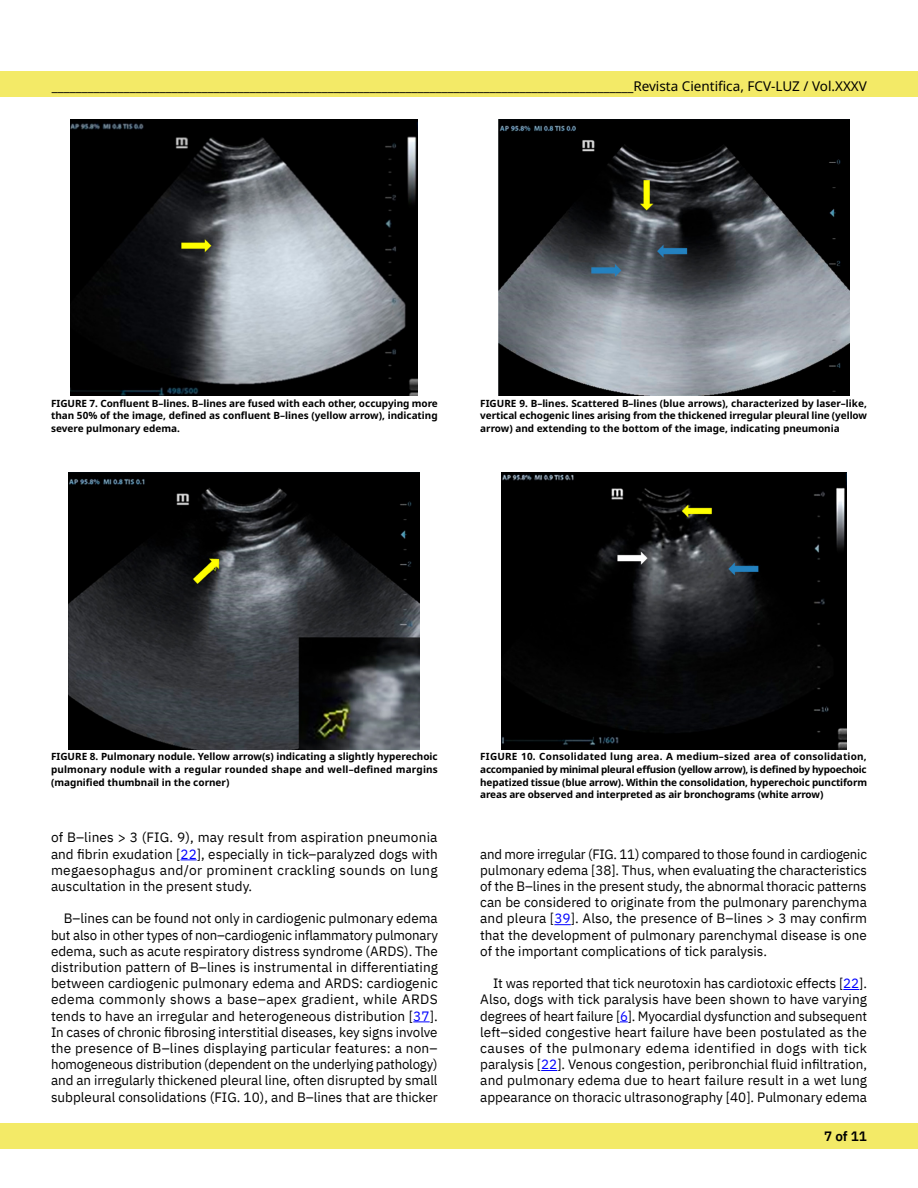
<style>
.page{position:relative;width:918px;height:1188px;background:#fff}
.page>*{position:absolute;margin:0;border:0;box-sizing:border-box;transform-origin:0 0}
.t1{font:13.5px/16.2px "IBM Plex Sans";color:#000;text-align:justify}
.t2{font:13.5px "Noto Sans";color:#000}
.t3{font:600 13.5px "IBM Plex Sans";color:#000}
.t4{font:700 10.05px/12.6px "Noto Sans";color:#000;text-align:justify}
.s1{color:#00f}
</style>
<div class="page">
<div style="left:0;top:71px;width:918px;height:26px;background:#f3ea67"></div>
<div style="left:0;top:1123px;width:918px;height:25px;background:#f3ea67"></div>
<img style="left:69px;top:473px;width:351px;height:276px">
<img style="left:501px;top:473px;width:345px;height:276px">
<img style="left:71px;top:119px;width:347px;height:276px">
<img style="left:498px;top:119px;width:351px;height:276px">
<svg style="left:180px;top:859px;width:17px;height:1px"></svg>
<svg style="left:413px;top:1021px;width:17px;height:1px"></svg>
<svg style="left:554px;top:924px;width:17px;height:1px"></svg>
<svg style="left:843px;top:989px;width:16px;height:1px"></svg>
<svg style="left:541px;top:1070px;width:16px;height:1px"></svg>
<p class="t2" style="left:52px;top:79px;width:817px">_________________________________________________________________________________________________Revista Cientifica, FCV-LUZ / Vol.XXXV</p>
<p class="t4" style="left:51px;top:397px;width:388px">FIGURE 7. Confluent B–lines. B–lines are fused with each other, occupying more than 50% of the image, defined as confluent B–lines (yellow arrow), indicating severe pulmonary edema.</p>
<p class="t4" style="left:480px;top:397px;width:388px">FIGURE 9. B–lines. Scattered B–lines (blue arrows), characterized by laser–like, vertical echogenic lines arising from the thickened irregular pleural line (yellow arrow) and extending to the bottom of the image, indicating pneumonia</p>
<p class="t4" style="left:51px;top:751px;width:388px">FIGURE 8. Pulmonary nodule. Yellow arrow(s) indicating a slightly hyperechoic pulmonary nodule with a regular rounded shape and well–defined margins (magnified thumbnail in the corner)</p>
<p class="t4" style="left:480px;top:751px;width:388px">FIGURE 10. Consolidated lung area. A medium–sized area of consolidation, accompanied by minimal pleural effusion (yellow arrow), is defined by hypoechoic hepatized tissue (blue arrow). Within the consolidation, hyperechoic punctiform areas are observed and interpreted as air bronchograms (white arrow)</p>
<p class="t1" style="left:51px;top:828px;width:388px">of B–lines &gt; 3 (FIG. 9), may result from aspiration pneumonia and fibrin exudation [<span class="s1">22</span>], especially in tick–paralyzed dogs with megaesophagus and/or prominent crackling sounds on lung auscultation in the present study.</p>
<p class="t1" style="left:51px;top:909px;width:388px;text-indent:13px">B–lines can be found not only in cardiogenic pulmonary edema but also in other types of non–cardiogenic inflammatory pulmonary edema, such as acute respiratory distress syndrome (ARDS). The distribution pattern of B–lines is instrumental in differentiating between cardiogenic pulmonary edema and ARDS: cardiogenic edema commonly shows a base–apex gradient, while ARDS tends to have an irregular and heterogeneous distribution [<span class="s1">37</span>].<br>In cases of chronic fibrosing interstitial diseases, key signs involve the presence of B–lines displaying particular features: a non– homogeneous distribution (dependent on the underlying pathology) and an irregularly thickened pleural line, often disrupted by small subpleural consolidations (FIG. 10), and B–lines that are thicker</p>
<p class="t1" style="left:480px;top:845px;width:388px">and more irregular (FIG. 11) compared to those found in cardiogenic pulmonary edema [38]. Thus, when evaluating the characteristics of the B–lines in the present study, the abnormal thoracic patterns can be considered to originate from the pulmonary parenchyma and pleura [<span class="s1">39</span>]. Also, the presence of B–lines &gt; 3 may confirm that the development of pulmonary parenchymal disease is one of the important complications of tick paralysis.</p>
<p class="t1" style="left:480px;top:974px;width:388px;text-indent:13px">It was reported that tick neurotoxin has cardiotoxic effects [<span class="s1">22</span>].<br>Also, dogs with tick paralysis have been shown to have varying degrees of heart failure [<span class="s1">6</span>]. Myocardial dysfunction and subsequent left–sided congestive heart failure have been postulated as the causes of the pulmonary edema identified in dogs with tick paralysis [<span class="s1">22</span>]. Venous congestion, peribronchial fluid infiltration, and pulmonary edema due to heart failure result in a wet lung appearance on thoracic ultrasonography [40]. Pulmonary edema</p>
<p class="t3" style="left:824px;top:1126px;width:44px">7 of 11</p>
</div>
